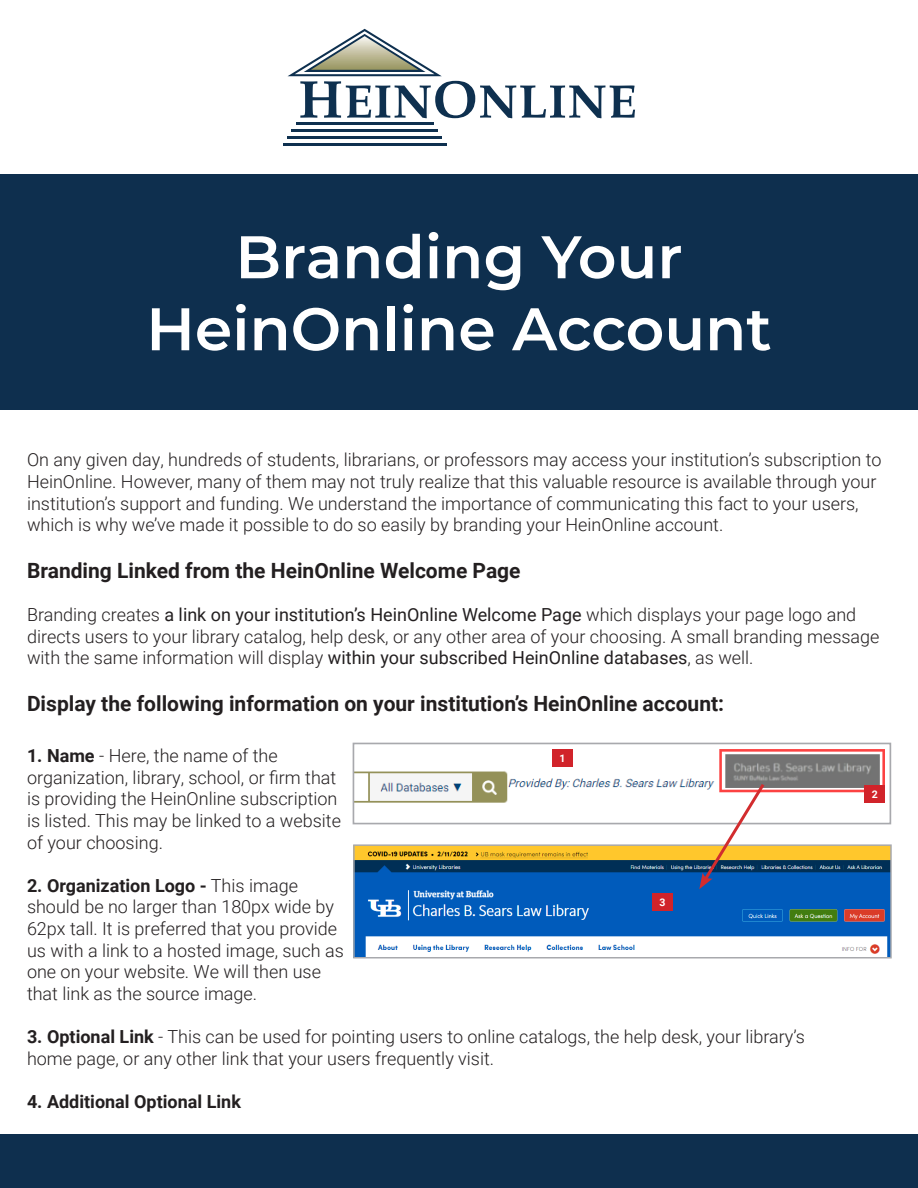
<style>
.page{position:relative;width:918px;height:1188px;background:#fff}
.page>*{position:absolute;margin:0;border:0;box-sizing:border-box;transform-origin:0 0}
.t1{font:600 60px "Montserrat";color:#fff}
.t2{font:700 21px "Roboto";color:#231f20}
.t3{font:300 18px/21.6px "Roboto";color:#231f20}
.t4{font:700 18px "Roboto";color:#231f20}
.t5{font:700 10.5px "Roboto";color:#fff}
.s1{font-weight:400}
.s2{font-weight:700}
</style>
<div class="page">
<img style="left:356px;top:749px;width:529px;height:54px">
<div style="left:353px;top:743px;width:538px;height:81px;border:2px solid #a8a9ad"></div>
<div style="left:0;top:174px;width:917px;height:236px;background:#0e2f4e"></div>
<div style="left:0;top:1135px;width:917px;height:53px;background:#0e2f4e"></div>
<hr style="left:296px;top:122px;width:137px;height:2px;background:#0e304f">
<hr style="left:292px;top:129px;width:146px;height:2px;background:#0e304f">
<hr style="left:287px;top:137px;width:155px;height:2px;background:#0e304f">
<hr style="left:283px;top:144px;width:163px;height:2px;background:#0e304f">
<svg style="left:288px;top:29px;width:347px;height:89px"></svg>
<div style="left:553px;top:749px;width:20px;height:18px;background:#d1232a"></div>
<div style="left:865px;top:785px;width:20px;height:18px;background:#d1232a"></div>
<img style="left:356px;top:847px;width:533px;height:108px">
<div style="left:353px;top:844px;width:539px;height:114px;border:2px solid #a8a9ad"></div>
<div style="left:652px;top:893px;width:21px;height:18px;background:#d1232a"></div>
<svg style="left:699px;top:781px;width:68px;height:108px"></svg>
<p class="t1" style="left:235px;top:214px;width:449px">Branding Your</p>
<p class="t1" style="left:146px;top:286px;width:627px">HeinOnline Account</p>
<p class="t3" style="left:27px;top:449px;width:856px">On any given day, hundreds of students, librarians, or professors may access your institution’s subscription to HeinOnline. However, many of them may not truly realize that this valuable resource is available through your institution’s support and funding. We understand the importance of communicating this fact to your users, which is why we’ve made it possible to do so easily by branding your HeinOnline account.</p>
<p class="t2" style="left:27px;top:556px;width:495px">Branding Linked from the HeinOnline Welcome Page</p>
<p class="t3" style="left:27px;top:603px;width:854px">Branding creates <span class="s1">a link on your institution’s HeinOnline Welcome Page</span> which displays your page logo and directs users to your library catalog, help desk, or any other area of your choosing. A small branding message with the same information will display <span class="s1">within your subscribed HeinOnline databases</span>, as well.</p>
<p class="t2" style="left:27px;top:689px;width:699px">Display the following information on your institution’s HeinOnline account:</p>
<p class="t3" style="left:27px;top:744px;width:316px"><span class="s2">1. Name</span> - Here, the name of the organization, library, school, or firm that is providing the HeinOnline subscription is listed. This may be linked to a website of your choosing.</p>
<p class="t3" style="left:27px;top:874px;width:318px"><span class="s2">2. Organization Logo -</span> This image should be no larger than 180px wide by 62px tall. It is preferred that you provide us with a link to a hosted image, such as one on your website. We will then use that link as the source image.</p>
<p class="t3" style="left:27px;top:1025px;width:779px"><span class="s2">3. Optional Link</span> - This can be used for pointing users to online catalogs, the help desk, your library’s home page, or any other link that your users frequently visit.</p>
<p class="t4" style="left:27px;top:1089px;width:215px">4. Additional Optional Link</p>
<p class="t5" style="left:560px;top:751px;width:8px">1</p>
<p class="t5" style="left:872px;top:787px;width:8px">2</p>
<p class="t5" style="left:660px;top:895px;width:8px">3</p>
</div>
